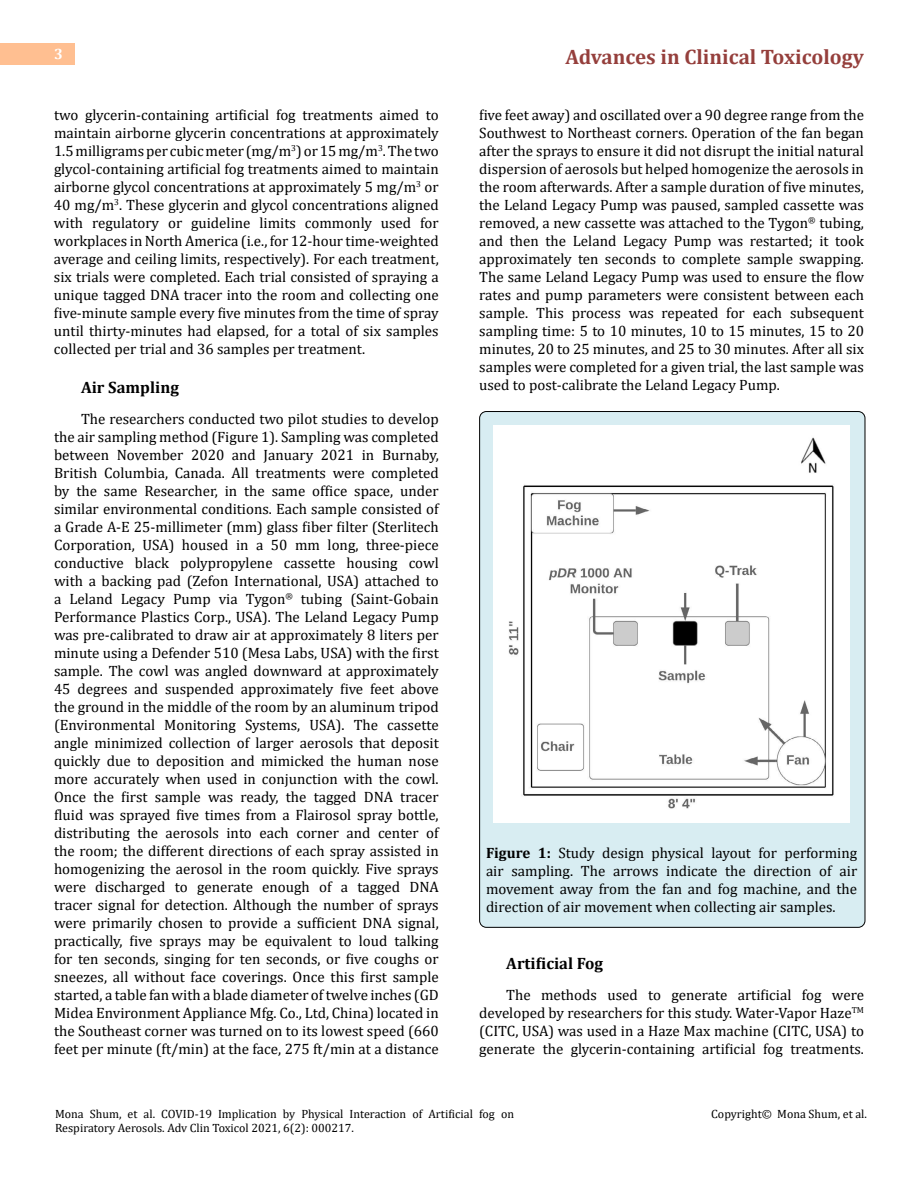
<style>
.page{position:relative;width:918px;height:1188px;background:#fff}
.page>*{position:absolute;margin:0;border:0;box-sizing:border-box;transform-origin:0 0}
.t1{font:700 21px "Cambria";color:#953f3c}
.t2{font:700 16.5px "Cambria";color:#000}
.t3{font:15px/18px "Cambria";color:#000;text-align:justify}
.t4{font:700 15px "Cambria";color:#fff}
.t5{font:12px/14.4px "Cambria";color:#000}
.s1{font-weight:700}
</style>
<div class="page">
<div style="left:0;top:43px;width:75px;height:21px;background:#ffbf91"></div>
<div style="left:480px;top:412px;width:385px;height:515px;background:#d8edf2;border-radius:7px"></div>
<img style="left:494px;top:426px;width:356px;height:397px">
<p class="t4" style="left:54px;top:44px;width:10px">3</p>
<h1 class="t1" style="left:565px;top:42px;width:300px">Advances in Clinical Toxicology</h1>
<p class="t3" style="left:54px;top:105px;width:386px">two glycerin-containing artificial fog treatments aimed to maintain airborne glycerin concentrations at approximately 1.5 milligrams per cubic meter (mg/m<sup>3</sup>) or 15 mg/m<sup>3</sup>. The two glycol-containing artificial fog treatments aimed to maintain airborne glycol concentrations at approximately 5 mg/m<sup>3</sup> or 40 mg/m<sup>3</sup>. These glycerin and glycol concentrations aligned with regulatory or guideline limits commonly used for workplaces in North America (i.e., for 12-hour time-weighted average and ceiling limits, respectively). For each treatment, six trials were completed. Each trial consisted of spraying a unique tagged DNA tracer into the room and collecting one five-minute sample every five minutes from the time of spray until thirty-minutes had elapsed, for a total of six samples collected per trial and 36 samples per treatment.</p>
<p class="t2" style="left:81px;top:375px;width:99px">Air Sampling</p>
<p class="t3" style="left:54px;top:410px;width:386px;text-indent:27px">The researchers conducted two pilot studies to develop the air sampling method (Figure 1). Sampling was completed between November 2020 and January 2021 in Burnaby, British Columbia, Canada. All treatments were completed by the same Researcher, in the same office space, under similar environmental conditions. Each sample consisted of a Grade A-E 25-millimeter (mm) glass fiber filter (Sterlitech Corporation, USA) housed in a 50 mm long, three-piece conductive black polypropylene cassette housing cowl with a backing pad (Zefon International, USA) attached to a Leland Legacy Pump via Tygon<sup>®</sup> tubing (Saint-Gobain Performance Plastics Corp., USA). The Leland Legacy Pump was pre-calibrated to draw air at approximately 8 liters per minute using a Defender 510 (Mesa Labs, USA) with the first sample. The cowl was angled downward at approximately 45 degrees and suspended approximately five feet above the ground in the middle of the room by an aluminum tripod (Environmental Monitoring Systems, USA). The cassette angle minimized collection of larger aerosols that deposit quickly due to deposition and mimicked the human nose more accurately when used in conjunction with the cowl.<br>Once the first sample was ready, the tagged DNA tracer fluid was sprayed five times from a Flairosol spray bottle, distributing the aerosols into each corner and center of the room; the different directions of each spray assisted in homogenizing the aerosol in the room quickly. Five sprays were discharged to generate enough of a tagged DNA tracer signal for detection. Although the number of sprays were primarily chosen to provide a sufficient DNA signal, practically, five sprays may be equivalent to loud talking for ten seconds, singing for ten seconds, or five coughs or sneezes, all without face coverings. Once this first sample started, a table fan with a blade diameter of twelve inches (GD Midea Environment Appliance Mfg. Co., Ltd, China) located in the Southeast corner was turned on to its lowest speed (660 feet per minute (ft/min) at the face, 275 ft/min at a distance</p>
<p class="t3" style="left:479px;top:105px;width:386px">five feet away) and oscillated over a 90 degree range from the Southwest to Northeast corners. Operation of the fan began after the sprays to ensure it did not disrupt the initial natural dispersion of aerosols but helped homogenize the aerosols in the room afterwards. After a sample duration of five minutes, the Leland Legacy Pump was paused, sampled cassette was removed, a new cassette was attached to the Tygon<sup>®</sup> tubing, and then the Leland Legacy Pump was restarted; it took approximately ten seconds to complete sample swapping.<br>The same Leland Legacy Pump was used to ensure the flow rates and pump parameters were consistent between each sample. This process was repeated for each subsequent sampling time: 5 to 10 minutes, 10 to 15 minutes, 15 to 20 minutes, 20 to 25 minutes, and 25 to 30 minutes. After all six samples were completed for a given trial, the last sample was used to post-calibrate the Leland Legacy Pump.</p>
<p class="t3" style="left:486px;top:843px;width:373px"><span class="s1">Figure 1:</span> Study design physical layout for performing air sampling. The arrows indicate the direction of air movement away from the fan and fog machine, and the direction of air movement when collecting air samples.</p>
<p class="t2" style="left:506px;top:951px;width:98px">Artificial Fog</p>
<p class="t3" style="left:479px;top:986px;width:386px;text-indent:27px">The methods used to generate artificial fog were developed by researchers for this study. Water-Vapor Haze<sup>TM </sup>(CITC, USA) was used in a Haze Max machine (CITC, USA) to generate the glycerin-containing artificial fog treatments.</p>
<p class="t5" style="left:55px;top:1106px;width:461px">Mona Shum, et al. COVID-19 Implication by Physical Interaction of Artificial fog on<br>Respiratory Aerosols. Adv Clin Toxicol 2021, 6(2): 000217.</p>
<p class="t5" style="left:711px;top:1106px;width:157px">Copyright© Mona Shum, et al.</p>
</div>
